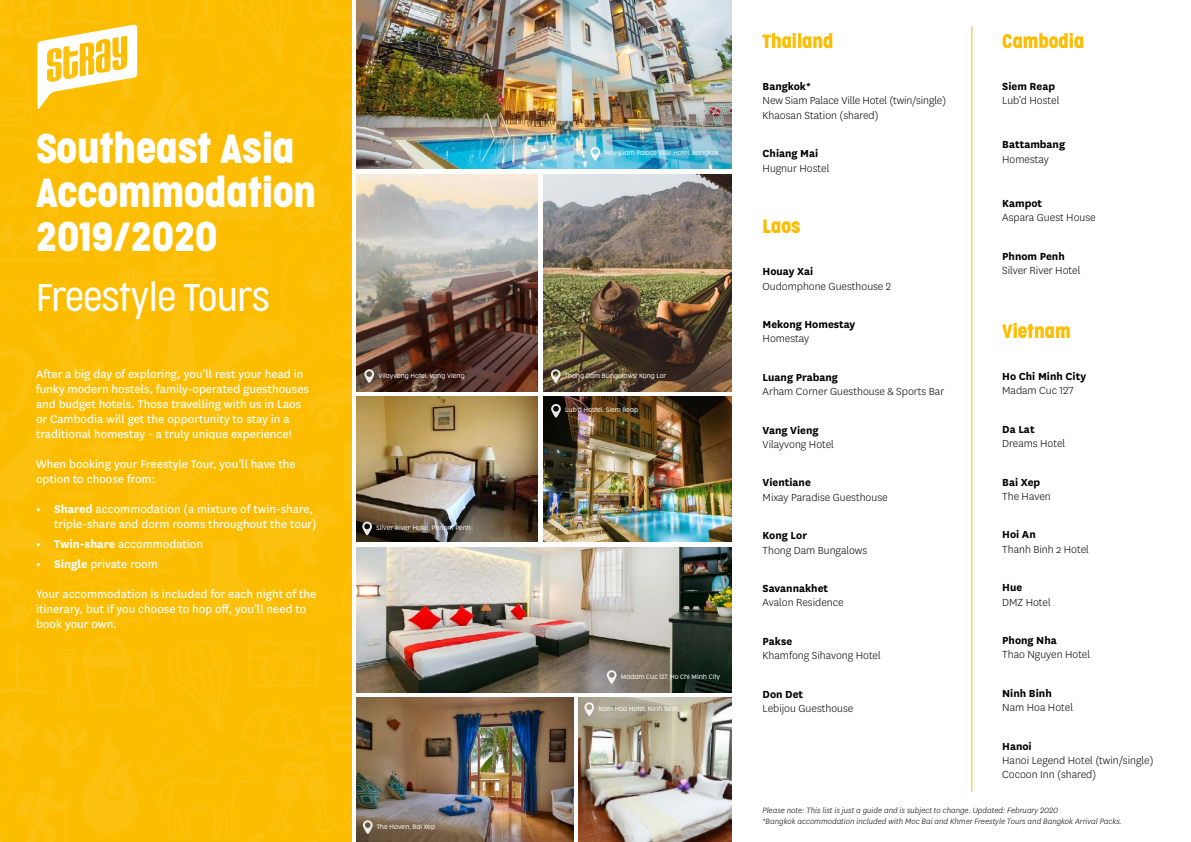
<style>
.page{position:relative;width:1191px;height:842px;background:#fff}
.page>*{position:absolute;margin:0;border:0;box-sizing:border-box;transform-origin:0 0}
.t1{font:38px/44px "Cocogoose Condensed";color:#fff}
.t2{font:300 36px "Cocogoose Condensed";color:#fff}
.t3{font:18px "Cocogoose Condensed";color:#fcbd00}
.t4{font:13px/15px "National";color:#fff}
.t5{font:300 12px/14.4px "National";color:#000}
.t6{font:700 12px "National";color:#000}
.t7{font:italic 300 9px/10.8px "National";color:#000}
.t8{font:300 6px "Cocogoose Narrow";color:#fff}
.s1{font-weight:700}
</style>
<div class="page">
<svg style="left:0;top:0;width:352px;height:627px;background:#fcbe07"></svg>
<svg style="left:0;top:635px;width:351px;height:207px;background:#fcbd03"></svg>
<hr style="left:971px;top:26px;width:1px;height:766px;background:#fcbd00">
<img style="left:356px;top:697px;width:217px;height:145px">
<img style="left:578px;top:697px;width:153px;height:145px">
<img style="left:356px;top:547px;width:375px;height:145px">
<img style="left:356px;top:397px;width:181px;height:145px">
<img style="left:543px;top:397px;width:188px;height:145px">
<img style="left:356px;top:0;width:375px;height:169px">
<svg style="left:363px;top:820px;width:10px;height:14px"></svg>
<svg style="left:584px;top:702px;width:10px;height:14px"></svg>
<img style="left:543px;top:174px;width:188px;height:218px">
<div style="left:356px;top:174px;width:181px;height:218px;background:#f7ead9"></div>
<img style="left:356px;top:180px;width:181px;height:212px">
<svg style="left:590px;top:147px;width:10px;height:13px"></svg>
<svg style="left:364px;top:369px;width:10px;height:14px"></svg>
<svg style="left:551px;top:369px;width:9px;height:14px"></svg>
<svg style="left:362px;top:522px;width:10px;height:13px"></svg>
<svg style="left:551px;top:404px;width:10px;height:13px"></svg>
<svg style="left:607px;top:670px;width:9px;height:14px"></svg>
<h1 class="t1" style="left:36px;top:127px;width:281px">Southeast Asia<br>Accommodation<br>2019/2020</h1>
<h2 class="t2" style="left:36px;top:273px;width:235px">Freestyle Tours</h2>
<p class="t4" style="left:36px;top:366px;width:274px">After a big day of exploring, you’ll rest your head in funky modern hostels, family-operated guesthouses and budget hotels. Those travelling with us in Laos or Cambodia will get the opportunity to stay in a traditional homestay - a truly unique experience!</p>
<p class="t4" style="left:36px;top:456px;width:261px">When booking your Freestyle Tour, you’ll have the option to choose from:</p>
<p class="t4" style="left:36px;top:501px;width:282px;text-align:right"><span class="s1">• Shared</span> accommodation (a mixture of twin-share, triple-share and dorm rooms throughout the tour)</p>
<p class="t4" style="left:36px;top:536px;width:169px"><span class="s1">• Twin-share</span> accommodation</p>
<p class="t4" style="left:36px;top:556px;width:123px"><span class="s1">• Single</span> private room</p>
<p class="t4" style="left:36px;top:586px;width:282px">Your accommodation is included for each night of the itinerary, but if you choose to hop off, you’ll need to book your own.</p>
<p class="t8" style="left:604px;top:149px;width:116px">New Siam Palace Ville Hotel, Bangkok</p>
<p class="t8" style="left:378px;top:372px;width:88px">Vilayvong Hotel, Vang Vieng</p>
<p class="t8" style="left:565px;top:372px;width:103px">Thong Dam Bungalows, Kong Lor</p>
<p class="t8" style="left:376px;top:524px;width:96px">Silver River Hotel, Phnom Penh</p>
<p class="t8" style="left:377px;top:822px;width:60px">The Haven, Bai Xep</p>
<p class="t8" style="left:565px;top:406px;width:74px">Lub’d Hostel, Siem Reap</p>
<p class="t8" style="left:621px;top:672px;width:101px">Madam Cuc 127, Ho Chi Minh City</p>
<p class="t8" style="left:598px;top:705px;width:81px">Nam Hoa Hotel, Ninh Binh</p>
<h3 class="t3" style="left:762px;top:29px;width:72px">Thailand</h3>
<p class="t6" style="left:762px;top:78px;width:50px">Bangkok*</p>
<p class="t5" style="left:762px;top:93px;width:185px">New Siam Palace Ville Hotel (twin/single)<br>Khaosan Station (shared)</p>
<p class="t6" style="left:762px;top:145px;width:57px">Chiang Mai</p>
<p class="t5" style="left:762px;top:160px;width:68px">Hugnur Hostel</p>
<h3 class="t3" style="left:762px;top:214px;width:39px">Laos</h3>
<p class="t6" style="left:762px;top:263px;width:52px">Houay Xai</p>
<p class="t5" style="left:762px;top:278px;width:130px">Oudomphone Guesthouse 2</p>
<p class="t6" style="left:762px;top:316px;width:94px">Mekong Homestay</p>
<p class="t5" style="left:762px;top:331px;width:48px">Homestay</p>
<p class="t6" style="left:762px;top:369px;width:77px">Luang Prabang</p>
<p class="t5" style="left:762px;top:384px;width:183px">Arham Corner Guesthouse &amp; Sports Bar</p>
<p class="t6" style="left:762px;top:421px;width:57px">Vang Vieng</p>
<p class="t5" style="left:762px;top:437px;width:73px">Vilayvong Hotel</p>
<p class="t6" style="left:762px;top:474px;width:50px">Vientiane</p>
<p class="t5" style="left:762px;top:489px;width:127px">Mixay Paradise Guesthouse</p>
<p class="t6" style="left:762px;top:527px;width:46px">Kong Lor</p>
<p class="t5" style="left:762px;top:542px;width:106px">Thong Dam Bungalows</p>
<p class="t6" style="left:762px;top:580px;width:67px">Savannakhet</p>
<p class="t5" style="left:762px;top:595px;width:83px">Avalon Residence</p>
<p class="t6" style="left:762px;top:633px;width:31px">Pakse</p>
<p class="t5" style="left:762px;top:648px;width:120px">Khamfong Sihavong Hotel</p>
<p class="t6" style="left:762px;top:685px;width:42px">Don Det</p>
<p class="t5" style="left:762px;top:701px;width:92px">Lebijou Guesthouse</p>
<h3 class="t3" style="left:1002px;top:29px;width:84px">Cambodia</h3>
<p class="t6" style="left:1002px;top:78px;width:54px">Siem Reap</p>
<p class="t5" style="left:1002px;top:93px;width:59px">Lub’d Hostel</p>
<p class="t6" style="left:1002px;top:136px;width:64px">Battambang</p>
<p class="t5" style="left:1002px;top:151px;width:48px">Homestay</p>
<p class="t6" style="left:1002px;top:195px;width:42px">Kampot</p>
<p class="t5" style="left:1002px;top:210px;width:95px">Aspara Guest House</p>
<p class="t6" style="left:1002px;top:247px;width:64px">Phnom Penh</p>
<p class="t5" style="left:1002px;top:263px;width:80px">Silver River Hotel</p>
<h3 class="t3" style="left:1002px;top:319px;width:70px">Vietnam</h3>
<p class="t6" style="left:1002px;top:368px;width:85px">Ho Chi Minh City</p>
<p class="t5" style="left:1002px;top:383px;width:73px">Madam Cuc 127</p>
<p class="t6" style="left:1002px;top:421px;width:34px">Da Lat</p>
<p class="t5" style="left:1002px;top:436px;width:65px">Dreams Hotel</p>
<p class="t6" style="left:1002px;top:473px;width:40px">Bai Xep</p>
<p class="t5" style="left:1002px;top:489px;width:50px">The Haven</p>
<p class="t6" style="left:1002px;top:526px;width:35px">Hoi An</p>
<p class="t5" style="left:1002px;top:541px;width:88px">Thanh Binh 2 Hotel</p>
<p class="t6" style="left:1002px;top:579px;width:22px">Hue</p>
<p class="t5" style="left:1002px;top:594px;width:50px">DMZ Hotel</p>
<p class="t6" style="left:1002px;top:632px;width:56px">Phong Nha</p>
<p class="t5" style="left:1002px;top:647px;width:89px">Thao Nguyen Hotel</p>
<p class="t6" style="left:1002px;top:685px;width:51px">Ninh Binh</p>
<p class="t5" style="left:1002px;top:700px;width:72px">Nam Hoa Hotel</p>
<p class="t6" style="left:1002px;top:737px;width:31px">Hanoi</p>
<p class="t5" style="left:1002px;top:753px;width:153px">Hanoi Legend Hotel (twin/single)<br>Cocoon Inn (shared)</p>
<p class="t7" style="left:762px;top:804px;width:361px">Please note: This list is just a guide and is subject to change. Updated: February 2020<br>*Bangkok accommodation included with Moc Bai and Khmer Freestyle Tours and Bangkok Arrival Packs.</p>
</div>
